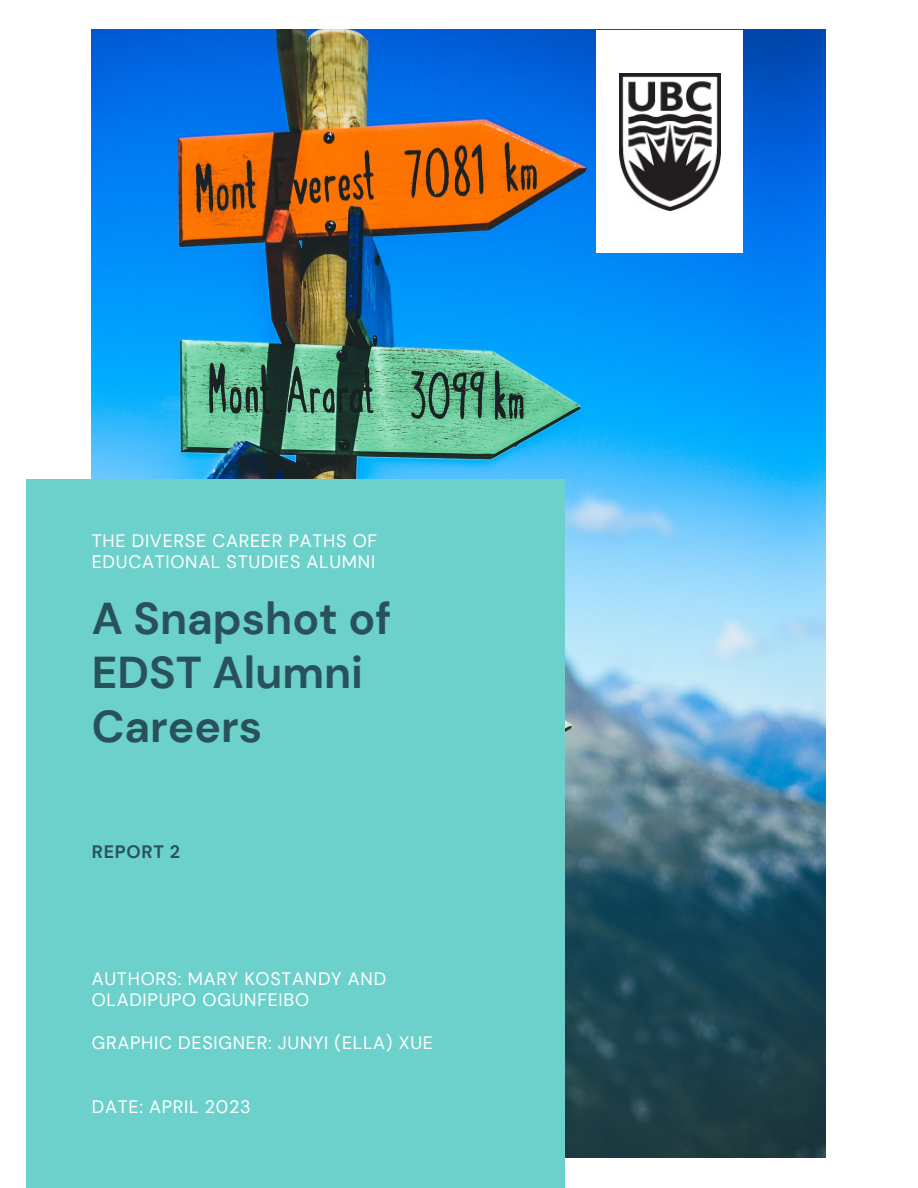
<style>
.page{position:relative;width:918px;height:1188px;background:#fff}
.page>*{position:absolute;margin:0;border:0;box-sizing:border-box;transform-origin:0 0}
.t1{font:700 44.55px/54px "DM Sans";color:#29515c}
.t2{font:18px/21.3px "DM Sans";letter-spacing:.04em;color:#fff}
.t3{font:700 18px "DM Sans";letter-spacing:.04em;color:#29515c}
</style>
<div class="page">
<img style="left:92px;top:30px;width:734px;height:1127px">
<div style="left:26px;top:479px;width:539px;height:709px;background:#6cd1cb"></div>
<div style="left:597px;top:30px;width:146px;height:223px;background:#fff"></div>
<img style="left:619px;top:73px;width:101px;height:137px">
<p class="t2" style="left:92px;top:530px;width:287px">THE DIVERSE CAREER PATHS OF<br>EDUCATIONAL STUDIES ALUMNI</p>
<h1 class="t1" style="left:92px;top:592px;width:301px">A Snapshot of<br>EDST Alumni<br>Careers</h1>
<p class="t3" style="left:92px;top:840px;width:90px">REPORT 2</p>
<p class="t2" style="left:92px;top:968px;width:296px">AUTHORS: MARY KOSTANDY AND<br>OLADIPUPO OGUNFEIBO</p>
<p class="t2" style="left:92px;top:1032px;width:343px">GRAPHIC DESIGNER: JUNYI (ELLA) XUE</p>
<p class="t2" style="left:92px;top:1096px;width:160px">DATE: APRIL 2023</p>
</div>
